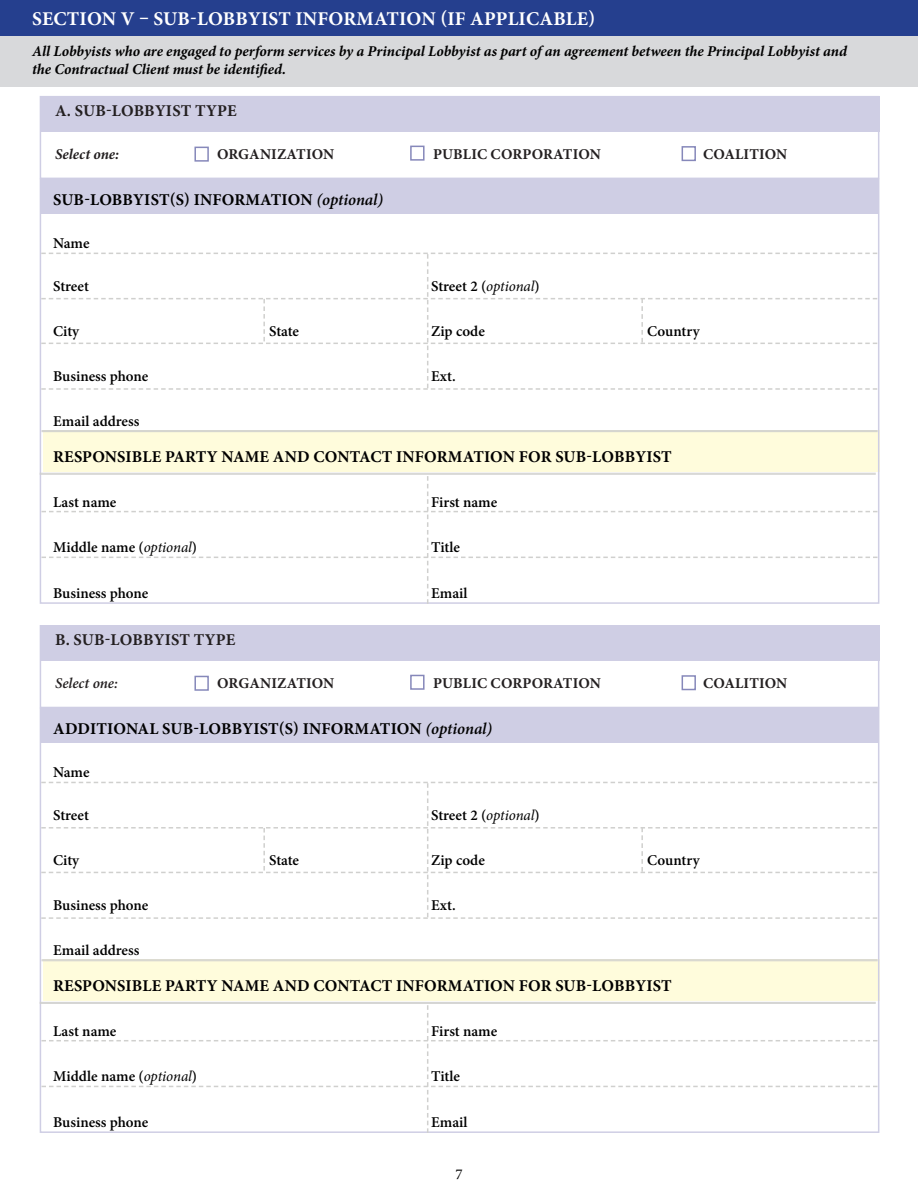
<style>
.page{position:relative;width:918px;height:1188px;background:#fff}
.page>*{position:absolute;margin:0;border:0;box-sizing:border-box;transform-origin:0 0}
.t1{font:700 19.5px "Minion Pro";letter-spacing:.01em;color:#fff}
.t2{font:700 16.5px "Minion Pro";letter-spacing:.01em;color:#000}
.t3{font:700 16.5px "Minion Pro";letter-spacing:.01em;color:#231f20}
.t4{font:600 15px "Minion Pro";color:#000}
.t5{font:italic 700 15px/18px "Minion Pro";color:#000}
.t6{font:700 15px "Minion Pro";letter-spacing:.01em;color:#231f20}
.t7{font:italic 700 15px "Minion Pro";color:#231f20}
.t8{font:italic 600 15px "Minion Pro";letter-spacing:-.005em;color:#231f20}
.t9{font:15px "Minion Pro";color:#000}
.s1{font-weight:600;font-style:italic}
.s2{font-weight:400;font-style:italic}
</style>
<div class="page">
<div style="left:0;top:35px;width:918px;height:52px;background:#d8d9db"></div>
<div style="left:0;top:0;width:918px;height:35px;background:#253f8e"></div>
<div style="left:40px;top:96px;width:839px;height:83px;border:2px solid #cfcee4"></div>
<div style="left:43px;top:431px;width:836px;height:41px;background:#fffcdc"></div>
<div style="left:40px;top:179px;width:838px;height:35px;background:#cfcee4"></div>
<hr style="left:42px;top:430px;width:836px;height:1px;background:#d0d0ce">
<hr style="left:42px;top:431px;width:836px;height:1px;background:#d0d0ce">
<hr style="left:40px;top:473px;width:836px;height:1px;background:#d0d0ce">
<hr style="left:40px;top:474px;width:836px;height:1px;background:#d0d0ce">
<svg style="left:42px;top:476px;width:836px;height:128px"></svg>
<svg style="left:41px;top:253px;width:836px;height:137px"></svg>
<div style="left:40px;top:96px;width:839px;height:35px;background:#cfcee4"></div>
<div style="left:194px;top:147px;width:15px;height:15px;border:2px solid #8688ba"></div>
<div style="left:410px;top:146px;width:15px;height:15px;border:2px solid #8688ba"></div>
<div style="left:682px;top:146px;width:14px;height:15px;border:2px solid #8688ba"></div>
<div style="left:43px;top:960px;width:836px;height:41px;background:#fffcdc"></div>
<div style="left:40px;top:708px;width:838px;height:35px;background:#cfcee4"></div>
<hr style="left:42px;top:960px;width:836px;height:1px;background:#d0d0ce">
<hr style="left:40px;top:1002px;width:836px;height:1px;background:#d0d0ce">
<hr style="left:40px;top:1003px;width:836px;height:1px;background:#d0d0ce">
<svg style="left:42px;top:1005px;width:836px;height:128px"></svg>
<svg style="left:41px;top:782px;width:836px;height:137px"></svg>
<div style="left:40px;top:625px;width:839px;height:35px;background:#cfcee4"></div>
<div style="left:40px;top:625px;width:839px;height:83px;border:2px solid #cfcee4"></div>
<div style="left:194px;top:676px;width:15px;height:15px;border:2px solid #8688ba"></div>
<div style="left:410px;top:675px;width:15px;height:15px;border:2px solid #8688ba"></div>
<div style="left:682px;top:675px;width:14px;height:15px;border:2px solid #8688ba"></div>
<p class="t1" style="left:32px;top:5px;width:564px">SECTION V – SUB-LOBBYIST INFORMATION (IF APPLICABLE)</p>
<p class="t5" style="left:32px;top:42px;width:816px">All Lobbyists who are engaged to perform services by a Principal Lobbyist as part of an agreement between the Principal Lobbyist and the Contractual Client must be identified.</p>
<p class="t3" style="left:55px;top:99px;width:183px">A. SUB-LOBBYIST TYPE</p>
<p class="t7" style="left:55px;top:143px;width:66px">Select one:</p>
<p class="t6" style="left:217px;top:143px;width:119px">ORGANIZATION</p>
<p class="t6" style="left:433px;top:143px;width:169px">PUBLIC CORPORATION</p>
<p class="t6" style="left:703px;top:143px;width:86px">COALITION</p>
<p class="t2" style="left:53px;top:188px;width:331px">SUB-LOBBYIST(S) INFORMATION <span class="s1">(optional)</span></p>
<p class="t4" style="left:53px;top:233px;width:38px">Name</p>
<p class="t4" style="left:53px;top:276px;width:37px">Street</p>
<p class="t4" style="left:431px;top:276px;width:110px">Street 2 (<span class="s2">optional</span>)</p>
<p class="t4" style="left:53px;top:321px;width:28px">City</p>
<p class="t4" style="left:269px;top:321px;width:31px">State</p>
<p class="t4" style="left:431px;top:321px;width:55px">Zip code</p>
<p class="t4" style="left:647px;top:321px;width:54px">Country</p>
<p class="t4" style="left:53px;top:366px;width:97px">Business phone</p>
<p class="t4" style="left:431px;top:366px;width:26px">Ext.</p>
<p class="t4" style="left:53px;top:411px;width:88px">Email address</p>
<p class="t2" style="left:53px;top:445px;width:620px">RESPONSIBLE PARTY NAME AND CONTACT INFORMATION FOR SUB-LOBBYIST</p>
<p class="t4" style="left:53px;top:492px;width:65px">Last name</p>
<p class="t4" style="left:431px;top:492px;width:68px">First name</p>
<p class="t4" style="left:53px;top:537px;width:146px">Middle name (<span class="s2">optional</span>)</p>
<p class="t4" style="left:431px;top:537px;width:30px">Title</p>
<p class="t4" style="left:53px;top:582px;width:97px">Business phone</p>
<p class="t4" style="left:431px;top:582px;width:38px">Email</p>
<p class="t3" style="left:55px;top:628px;width:182px">B. SUB-LOBBYIST TYPE</p>
<p class="t8" style="left:55px;top:673px;width:64px">Select one:</p>
<p class="t6" style="left:217px;top:673px;width:119px">ORGANIZATION</p>
<p class="t6" style="left:433px;top:673px;width:169px">PUBLIC CORPORATION</p>
<p class="t6" style="left:703px;top:673px;width:86px">COALITION</p>
<p class="t2" style="left:53px;top:718px;width:441px">ADDITIONAL SUB-LOBBYIST(S) INFORMATION <span class="s1">(optional)</span></p>
<p class="t4" style="left:53px;top:762px;width:38px">Name</p>
<p class="t4" style="left:53px;top:805px;width:37px">Street</p>
<p class="t4" style="left:431px;top:805px;width:110px">Street 2 (<span class="s2">optional</span>)</p>
<p class="t4" style="left:53px;top:850px;width:28px">City</p>
<p class="t4" style="left:269px;top:850px;width:31px">State</p>
<p class="t4" style="left:431px;top:850px;width:55px">Zip code</p>
<p class="t4" style="left:647px;top:850px;width:54px">Country</p>
<p class="t4" style="left:53px;top:895px;width:97px">Business phone</p>
<p class="t4" style="left:431px;top:895px;width:26px">Ext.</p>
<p class="t4" style="left:53px;top:940px;width:88px">Email address</p>
<p class="t2" style="left:53px;top:974px;width:620px">RESPONSIBLE PARTY NAME AND CONTACT INFORMATION FOR SUB-LOBBYIST</p>
<p class="t4" style="left:53px;top:1021px;width:65px">Last name</p>
<p class="t4" style="left:431px;top:1021px;width:68px">First name</p>
<p class="t4" style="left:53px;top:1066px;width:146px">Middle name (<span class="s2">optional</span>)</p>
<p class="t4" style="left:431px;top:1066px;width:30px">Title</p>
<p class="t4" style="left:53px;top:1112px;width:97px">Business phone</p>
<p class="t4" style="left:431px;top:1112px;width:38px">Email</p>
<p class="t9" style="left:455px;top:1164px;width:9px">7</p>
</div>
